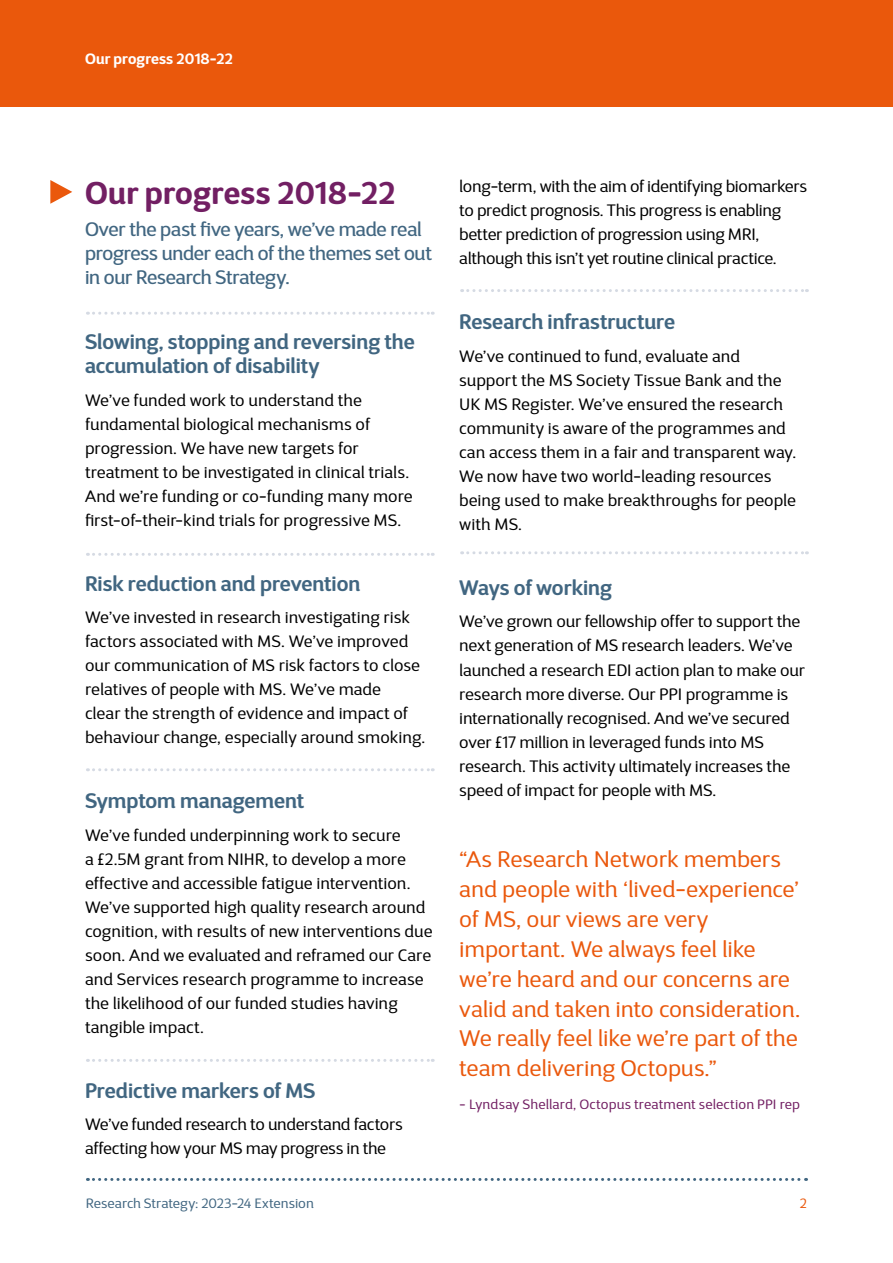
<style>
.page{position:relative;width:893px;height:1263px;background:#fff}
.page>*{position:absolute;margin:0;border:0;box-sizing:border-box;transform-origin:0 0}
.t1{font:700 31.5px "D Sari";letter-spacing:.01em;color:#721f63}
.t2{font:22.5px/30px "D Sari";color:#ea580c}
.t3{font:600 21px/24px "D Sari";color:#416681}
.t4{font:19.5px/24px "D Sari";letter-spacing:-.015em;color:#416681}
.t5{font:16.5px/24px "D Sari";color:#000}
.t6{font:700 15px "D Sari";letter-spacing:.01em;color:#fff}
.t7{font:13.5px "D Sari";letter-spacing:.015em;color:#721f63}
.t8{font:13.5px "D Sari";letter-spacing:.005em;color:#416681}
.t9{font:13.5px "D Sari";color:#ea580c}
</style>
<div class="page">
<svg style="left:50px;top:180px;width:22px;height:24px"></svg>
<svg style="left:87px;top:1178px;width:719px;height:3px"></svg>
<svg style="left:87px;top:553px;width:346px;height:3px"></svg>
<svg style="left:87px;top:768px;width:346px;height:3px"></svg>
<svg style="left:87px;top:312px;width:346px;height:3px"></svg>
<svg style="left:87px;top:1059px;width:346px;height:3px"></svg>
<svg style="left:462px;top:289px;width:345px;height:3px"></svg>
<svg style="left:462px;top:551px;width:345px;height:3px"></svg>
<div style="left:0;top:0;width:893px;height:106px;background:#ea580c"></div>
<p class="t6" style="left:85px;top:50px;width:149px">Our progress 2018-22</p>
<h1 class="t1" style="left:85px;top:172px;width:312px">Our progress 2018-22</h1>
<p class="t4" style="left:85px;top:217px;width:348px">Over the past five years, we’ve made real progress under each of the themes set out in our Research Strategy.</p>
<p class="t3" style="left:85px;top:329px;width:331px">Slowing, stopping and reversing the accumulation of disability</p>
<p class="t5" style="left:85px;top:388px;width:329px">We’ve funded work to understand the fundamental biological mechanisms of progression. We have new targets for treatment to be investigated in clinical trials.<br>And we’re funding or co-funding many more first-of-their-kind trials for progressive MS.</p>
<p class="t3" style="left:85px;top:571px;width:277px">Risk reduction and prevention</p>
<p class="t5" style="left:85px;top:605px;width:342px">We’ve invested in research investigating risk factors associated with MS. We’ve improved our communication of MS risk factors to close relatives of people with MS. We’ve made<br>clear the strength of evidence and impact of behaviour change, especially around smoking.</p>
<p class="t3" style="left:85px;top:789px;width:221px">Symptom management</p>
<p class="t5" style="left:85px;top:823px;width:349px">We’ve funded underpinning work to secure<br>a £2.5M grant from NIHR, to develop a more effective and accessible fatigue intervention.<br>We’ve supported high quality research around cognition, with results of new interventions due soon. And we evaluated and reframed our Care and Services research programme to increase the likelihood of our funded studies having tangible impact.</p>
<p class="t3" style="left:85px;top:1078px;width:232px">Predictive markers of MS</p>
<p class="t5" style="left:85px;top:1112px;width:319px">We’ve funded research to understand factors affecting how your MS may progress in the</p>
<p class="t5" style="left:459px;top:175px;width:349px">long-term, with the aim of identifying biomarkers to predict prognosis. This progress is enabling better prediction of progression using MRI, although this isn’t yet routine clinical practice.</p>
<p class="t3" style="left:459px;top:310px;width:217px">Research infrastructure</p>
<p class="t5" style="left:459px;top:344px;width:338px">We’ve continued to fund, evaluate and support the MS Society Tissue Bank and the UK MS Register. We’ve ensured the research community is aware of the programmes and can access them in a fair and transparent way.<br>We now have two world-leading resources being used to make breakthroughs for people with MS.</p>
<p class="t3" style="left:459px;top:575px;width:154px">Ways of working</p>
<p class="t5" style="left:459px;top:610px;width:347px">We’ve grown our fellowship offer to support the next generation of MS research leaders. We’ve launched a research EDI action plan to make our research more diverse. Our PPI programme is internationally recognised. And we’ve secured over £17 million in leveraged funds into MS research. This activity ultimately increases the speed of impact for people with MS.</p>
<p class="t2" style="left:459px;top:843px;width:342px">“As Research Network members and people with ‘lived-experience’ of MS, our views are very important. We always feel like we’re heard and our concerns are valid and taken into consideration.<br>We really feel like we’re part of the team delivering Octopus.”</p>
<p class="t7" style="left:459px;top:1096px;width:342px">- Lyndsay Shellard, Octopus treatment selection PPI rep</p>
<p class="t8" style="left:86px;top:1195px;width:229px">Research Strategy: 2023-24 Extension</p>
<p class="t9" style="left:800px;top:1195px;width:9px">2</p>
</div>
